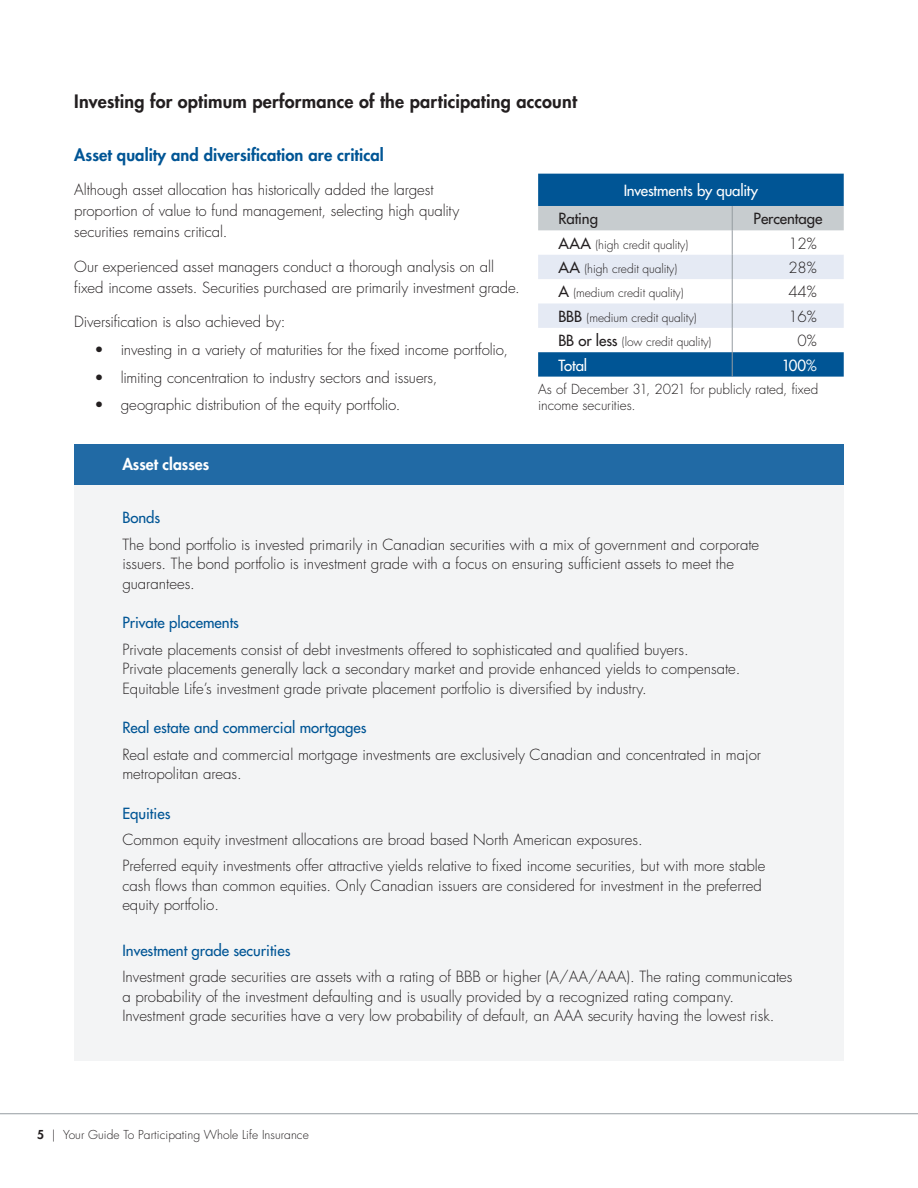
<style>
.page{position:relative;width:918px;height:1188px;background:#fff}
.page>*{position:absolute;margin:0;border:0;box-sizing:border-box;transform-origin:0 0}
.t1{font:800 18px "Futura Std";letter-spacing:.01em;color:#231f20}
.t2{font:800 16.5px "Futura Std";letter-spacing:.005em;color:#005595}
.t3{font:800 15.75px "Futura Std";color:#fff}
.t4{font:300 15px/19.5px "Futura Std";color:#231f20}
.t5{font:500 15px "Futura Std";color:#005595}
.t6{font:500 15px "Futura Std";letter-spacing:-.01em;color:#fff}
.t7{font:500 15px "Futura Std";letter-spacing:-.005em;color:#231f20}
.t8{font:300 13.5px/16.2px "Futura Std";color:#231f20}
.t9{font:300 12px "Futura Std";letter-spacing:-.005em;color:#231f20}
.s1{font-weight:500;font-size:15px}
.s2{font-weight:800}
</style>
<div class="page">
<hr style="left:0;top:1113px;width:918px;height:1px;background:#959ca1">
<div style="left:74px;top:456px;width:770px;height:604px;background:#f3f4f5"></div>
<div style="left:74px;top:444px;width:770px;height:41px;background:#216aa5"></div>
<div style="left:538px;top:174px;width:306px;height:32px;background:#005595"></div>
<svg style="left:538px;top:206px;width:306px;height:171px"></svg>
<p class="t1" style="left:74px;top:90px;width:504px">Investing for optimum performance of the participating account</p>
<p class="t2" style="left:74px;top:144px;width:311px">Asset quality and diversification are critical</p>
<p class="t4" style="left:74px;top:180px;width:387px;line-height:21px">Although asset allocation has historically added the largest proportion of value to fund management, selecting high quality securities remains critical.</p>
<p class="t4" style="left:74px;top:256px;width:447px;line-height:21px">Our experienced asset managers conduct a thorough analysis on all fixed income assets. Securities purchased are primarily investment grade.</p>
<p class="t4" style="left:74px;top:312px;width:213px">Diversification is also achieved by:</p>
<p class="t4" style="left:94px;top:340px;width:415px">• investing in a variety of maturities for the fixed income portfolio,</p>
<p class="t4" style="left:94px;top:368px;width:344px">• limiting concentration to industry sectors and issuers,</p>
<p class="t4" style="left:94px;top:396px;width:308px">• geographic distribution of the equity portfolio.</p>
<p class="t6" style="left:624px;top:181px;width:136px">Investments by quality</p>
<p class="t7" style="left:558px;top:209px;width:41px">Rating</p>
<p class="t7" style="left:754px;top:209px;width:70px">Percentage</p>
<p class="t9" style="left:558px;top:237px;width:131px"><span class="s1">AAA</span> (high credit quality)</p>
<p class="t4" style="left:788px;top:234px;width:30px">12%</p>
<p class="t9" style="left:558px;top:261px;width:120px"><span class="s1">AA</span> (high credit quality)</p>
<p class="t4" style="left:788px;top:258px;width:30px">28%</p>
<p class="t9" style="left:558px;top:286px;width:127px"><span class="s1">A</span> (medium credit quality)</p>
<p class="t4" style="left:788px;top:283px;width:30px">44%</p>
<p class="t9" style="left:558px;top:310px;width:140px"><span class="s1">BBB</span> (medium credit quality)</p>
<p class="t4" style="left:788px;top:307px;width:30px">16%</p>
<p class="t9" style="left:558px;top:335px;width:155px"><span class="s1">BB or less</span> (low credit quality)</p>
<p class="t4" style="left:798px;top:331px;width:21px">0%</p>
<p class="t6" style="left:558px;top:356px;width:30px">Total</p>
<p class="t6" style="left:782px;top:356px;width:36px">100%</p>
<p class="t8" style="left:538px;top:381px;width:282px">As of December 31, 2021 for publicly rated, fixed income securities.</p>
<p class="t3" style="left:122px;top:454px;width:88px">Asset classes</p>
<p class="t5" style="left:122px;top:509px;width:40px">Bonds</p>
<p class="t4" style="left:122px;top:535px;width:638px">The bond portfolio is invested primarily in Canadian securities with a mix of government and corporate issuers. The bond portfolio is investment grade with a focus on ensuring sufficient assets to meet the guarantees.</p>
<p class="t5" style="left:122px;top:614px;width:118px">Private placements</p>
<p class="t4" style="left:122px;top:640px;width:620px">Private placements consist of debt investments offered to sophisticated and qualified buyers.<br>Private placements generally lack a secondary market and provide enhanced yields to compensate.<br>Equitable Life’s investment grade private placement portfolio is diversified by industry.</p>
<p class="t5" style="left:122px;top:719px;width:246px">Real estate and commercial mortgages</p>
<p class="t4" style="left:122px;top:745px;width:640px">Real estate and commercial mortgage investments are exclusively Canadian and concentrated in major metropolitan areas.</p>
<p class="t5" style="left:122px;top:804px;width:50px">Equities</p>
<p class="t4" style="left:122px;top:827px;width:645px;line-height:26.2px">Common equity investment allocations are broad based North American exposures.<br>Preferred equity investments offer attractive yields relative to fixed income securities, but with more stable</p>
<p class="t4" style="left:122px;top:876px;width:641px">cash flows than common equities. Only Canadian issuers are considered for investment in the preferred equity portfolio.</p>
<p class="t5" style="left:122px;top:941px;width:170px">Investment grade securities</p>
<p class="t4" style="left:122px;top:968px;width:672px">Investment grade securities are assets with a rating of BBB or higher (A/AA/AAA). The rating communicates a probability of the investment defaulting and is usually provided by a recognized rating company.<br>Investment grade securities have a very low probability of default, an AAA security having the lowest risk.</p>
<p class="t9" style="left:37px;top:1127px;width:273px"><span class="s2">5</span> | Your Guide To Participating Whole Life Insurance</p>
</div>
